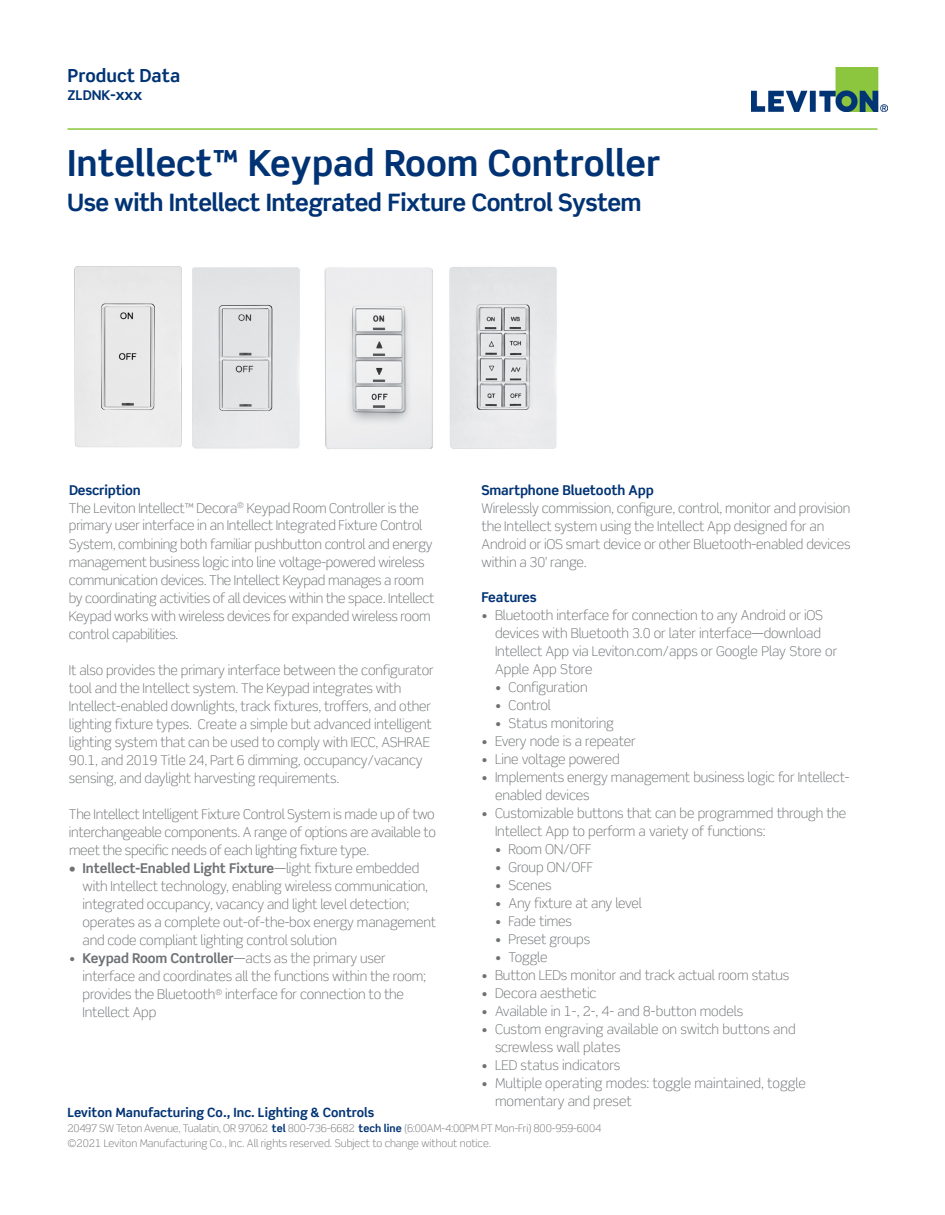
<style>
.page{position:relative;width:945px;height:1215px;background:#fff}
.page>*{position:absolute;margin:0;border:0;box-sizing:border-box;transform-origin:0 0}
.t1{font:700 36px "Scene Std";color:#013374}
.t2{font:700 24px "Scene Std";letter-spacing:-.025em;color:#013374}
.t3{font:700 18px "Scene Std";color:#013374}
.t4{font:300 13.5px/18px "Scene Std";letter-spacing:-.01em;color:#6f7275}
.Body_Copy{font:700 13.5px "Scene Std";letter-spacing:-.01em;color:#013374}
.Captions{font:700 13.5px "Scene Std";color:#013374}
.t5{font:700 12.75px "Scene Std";color:#013374}
.t6{font:300 10.5px "Scene Std";color:#6f7275}
.s1{font-size:15px}
.s2{font-weight:700;color:#013374}
.s3{font-weight:700}
</style>
<div class="page">
<img style="left:752px;top:68px;width:136px;height:44px">
<hr style="left:68px;top:128px;width:810px;height:2px;background:#8bc63e">
<img style="left:324px;top:267px;width:233px;height:182px">
<img style="left:74px;top:266px;width:108px;height:181px">
<img style="left:193px;top:267px;width:107px;height:182px">
<p class="t3" style="left:68px;top:64px;width:114px">Product Data</p>
<p class="Captions" style="left:68px;top:86px;width:76px">ZLDNK<span class="s1">-xxx</span></p>
<p class="t1" style="left:67px;top:141px;width:595px">Intellect™ Keypad Room Controller</p>
<p class="t2" style="left:67px;top:187px;width:576px">Use with Intellect Integrated Fixture Control System</p>
<p class="Body_Copy" style="left:482px;top:482px;width:174px">Smartphone Bluetooth App</p>
<p class="t4" style="left:482px;top:499px;width:371px">Wirelessly commission, configure, control, monitor and provision the Intellect system using the Intellect App designed for an Android or iOS smart device or other Bluetooth-enabled devices within a 30’ range.</p>
<p class="Body_Copy" style="left:482px;top:588px;width:57px">Features</p>
<p class="t4" style="left:495px;top:606px;width:344px;text-indent:-14px">• Bluetooth interface for connection to any Android or iOS devices with Bluetooth 3.0 or later interface—download Intellect App via Leviton.com/apps or Google Play Store or Apple App Store</p>
<p class="t4" style="left:495px;top:678px;width:94px">• Configuration</p>
<p class="t4" style="left:495px;top:696px;width:57px">• Control</p>
<p class="t4" style="left:495px;top:714px;width:120px">• Status monitoring</p>
<p class="t4" style="left:482px;top:732px;width:156px">• Every node is a repeater</p>
<p class="t4" style="left:482px;top:750px;width:140px">• Line voltage powered</p>
<p class="t4" style="left:495px;top:768px;width:356px;text-indent:-14px">• Implements energy management business logic for Intellect&shy;enabled devices</p>
<p class="t4" style="left:495px;top:804px;width:353px;text-indent:-14px">• Customizable buttons that can be programmed through the<br>Intellect App to perform a variety of functions:</p>
<p class="t4" style="left:495px;top:840px;width:98px">• Room ON/OFF</p>
<p class="t4" style="left:495px;top:858px;width:100px">• Group ON/OFF</p>
<p class="t4" style="left:495px;top:876px;width:58px">• Scenes</p>
<p class="t4" style="left:495px;top:894px;width:148px">• Any fixture at any level</p>
<p class="t4" style="left:495px;top:912px;width:78px">• Fade times</p>
<p class="t4" style="left:495px;top:930px;width:97px">• Preset groups</p>
<p class="t4" style="left:495px;top:948px;width:54px">• Toggle</p>
<p class="t4" style="left:482px;top:966px;width:309px">• Button LEDs monitor and track actual room status</p>
<p class="t4" style="left:482px;top:984px;width:117px">• Decora aesthetic</p>
<p class="t4" style="left:482px;top:1002px;width:263px">• Available in 1-, 2-, 4- and 8-button models</p>
<p class="t4" style="left:495px;top:1020px;width:302px;text-indent:-14px">• Custom engraving available on switch buttons and screwless wall plates</p>
<p class="t4" style="left:482px;top:1056px;width:140px">• LED status indicators</p>
<p class="t4" style="left:495px;top:1074px;width:313px;text-indent:-14px">• Multiple operating modes: toggle maintained, toggle momentary and preset</p>
<p class="t4" style="left:69px;top:481px;width:367px"><span class="s2">Description<br></span>The Leviton Intellect™ Decora<sup>®</sup> Keypad Room Controller is the primary user interface in an Intellect Integrated Fixture Control System, combining both familiar pushbutton control and energy management business logic into line voltage-powered wireless communication devices. The Intellect Keypad manages a room by coordinating activities of all devices within the space. Intellect Keypad works with wireless devices for expanded wireless room control capabilities.</p>
<p class="t4" style="left:69px;top:661px;width:366px">It also provides the primary interface between the configurator tool and the Intellect system. The Keypad integrates with Intellect-enabled downlights, track fixtures, troffers, and other lighting fixture types. Create a simple but advanced intelligent lighting system that can be used to comply with IECC, ASHRAE 90.1, and 2019 Title 24, Part 6 dimming, occupancy/vacancy sensing, and daylight harvesting requirements.</p>
<p class="t4" style="left:69px;top:805px;width:368px;text-align:justify">The Intellect Intelligent Fixture Control System is made up of two interchangeable components. A range of options are available to meet the specific needs of each lighting fixture type.</p>
<p class="t4" style="left:82px;top:859px;width:355px;text-indent:-14px"><span class="s3">• Intellect-Enabled Light Fixture</span>—light fixture embedded with Intellect technology, enabling wireless communication, integrated occupancy, vacancy and light level detection; operates as a complete out-of-the-box energy management and code compliant lighting control solution</p>
<p class="t4" style="left:82px;top:949px;width:345px;text-indent:-13px">• <span class="s3">Keypad Room Controller</span>—acts as the primary user interface and coordinates all the functions within the room; provides the Bluetooth<sup>®</sup> interface for connection to the Intellect App</p>
<p class="t5" style="left:68px;top:1104px;width:308px">Leviton Manufacturing Co., Inc. Lighting &amp; Controls</p>
<p class="t6" style="left:68px;top:1122px;width:535px">20497 SW Teton Avenue, Tualatin, OR 97062 <span class="s2">tel</span> 800-736-6682 <span class="s2">tech line</span> (6:00AM-4:00PM PT Mon-Fri) 800-959-6004</p>
<p class="t6" style="left:68px;top:1137px;width:425px">©2021 Leviton Manufacturing Co., Inc. All rights reserved. Subject to change without notice.</p>
</div>
